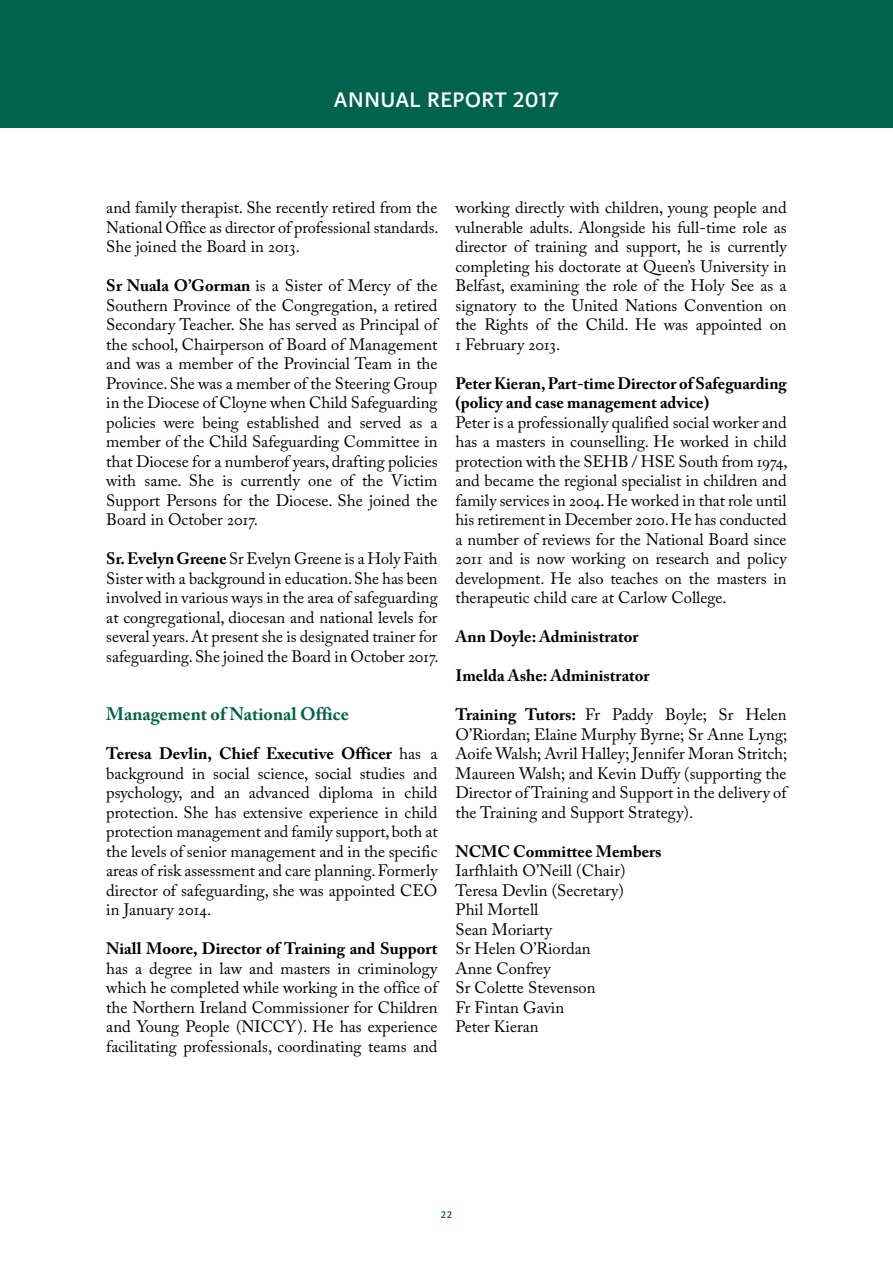
<style>
.page{position:relative;width:893px;height:1263px;background:#fff}
.page>*{position:absolute;margin:0;border:0;box-sizing:border-box;transform-origin:0 0}
.t1{font:30px "Karmina Sans";color:#fff}
.t2{font:700 18px "Adobe Caslon Pro";color:#00634c}
.t3{font:16.5px/19.5px "Adobe Caslon Pro";color:#000;text-align:justify}
.t4{font:700 16.5px/19.5px "Adobe Caslon Pro";color:#000}
.t5{font:13.5px "Karmina Sans";color:#00634c}
.s1{font-weight:700}
</style>
<div class="page">
<div style="left:0;top:0;width:893px;height:128px;background:#00634c"></div>
<h1 class="t1" style="left:334px;top:81px;width:227px">annual report 2017</h1>
<p class="t3" style="left:106px;top:198px;width:334px">and family therapist. She recently retired from the National Office as director of professional standards.<br>She joined the Board in 2013.</p>
<p class="t3" style="left:106px;top:276px;width:333px"><span class="s1">Sr Nuala O’Gorman</span> is a Sister of Mercy of the Southern Province of the Congregation, a retired Secondary Teacher. She has served as Principal of the school, Chairperson of Board of Management and was a member of the Provincial Team in the Province. She was a member of the Steering Group in the Diocese of Cloyne when Child Safeguarding policies were being established and served as a member of the Child Safeguarding Committee in that Diocese for a numberof years, drafting policies with same. She is currently one of the Victim Support Persons for the Diocese. She joined the Board in October 2017.</p>
<p class="t3" style="left:106px;top:549px;width:334px"><span class="s1">Sr. Evelyn Greene</span> Sr Evelyn Greene is a Holy Faith Sister with a background in education. She has been involved in various ways in the area of safeguarding at congregational, diocesan and national levels for several years. At present she is designated trainer for safeguarding. She joined the Board in October 2017.</p>
<p class="t2" style="left:106px;top:703px;width:244px">Management of National Office</p>
<p class="t3" style="left:106px;top:744px;width:333px"><span class="s1">Teresa Devlin, Chief Executive Officer</span> has a background in social science, social studies and psychology, and an advanced diploma in child protection. She has extensive experience in child protection management and family support, both at the levels of senior management and in the specific areas of risk assessment and care planning. Formerly director of safeguarding, she was appointed CEO in January 2014.</p>
<p class="t4" style="left:106px;top:939px;width:333px">Niall Moore, Director of Training and Support</p>
<p class="t3" style="left:106px;top:958px;width:333px">has a degree in law and masters in criminology which he completed while working in the office of the Northern Ireland Commissioner for Children and Young People (NICCY). He has experience facilitating professionals, coordinating teams and</p>
<p class="t3" style="left:455px;top:198px;width:333px">working directly with children, young people and vulnerable adults. Alongside his full-time role as director of training and support, he is currently completing his doctorate at Queen’s University in Belfast, examining the role of the Holy See as a signatory to the United Nations Convention on the Rights of the Child. He was appointed on 1 February 2013.</p>
<p class="t4" style="left:455px;top:373px;width:333px">Peter Kieran, Part-time Director of Safeguarding (policy and case management advice)</p>
<p class="t3" style="left:455px;top:412px;width:334px">Peter is a professionally qualified social worker and has a masters in counselling. He worked in child protection with the SEHB / HSE South from 1974, and became the regional specialist in children and family services in 2004. He worked in that role until his retirement in December 2010. He has conducted a number of reviews for the National Board since 2011 and is now working on research and policy development. He also teaches on the masters in therapeutic child care at Carlow College.</p>
<p class="t4" style="left:455px;top:627px;width:184px">Ann Doyle: Administrator</p>
<p class="t4" style="left:455px;top:666px;width:196px">Imelda Ashe: Administrator</p>
<p class="t3" style="left:455px;top:705px;width:333px"><span class="s1">Training Tutors:</span> Fr Paddy Boyle; Sr Helen O’Riordan; Elaine Murphy Byrne; Sr Anne Lyng; Aoife Walsh; Avril Halley; Jennifer Moran Stritch; Maureen Walsh; and Kevin Duffy (supporting the Director of Training and Support in the delivery of the Training and Support Strategy).</p>
<p class="t4" style="left:455px;top:841px;width:208px">NCMC Committee Members</p>
<p class="t3" style="left:455px;top:861px;width:171px;text-align:left">Iarfhlaith O’Neill (Chair)<br>Teresa Devlin (Secretary)<br>Phil Mortell<br>Sean Moriarty<br>Sr Helen O’Riordan<br>Anne Confrey<br>Sr Colette Stevenson<br>Fr Fintan Gavin<br>Peter Kieran</p>
<p class="t5" style="left:441px;top:1206px;width:13px">22</p>
</div>
